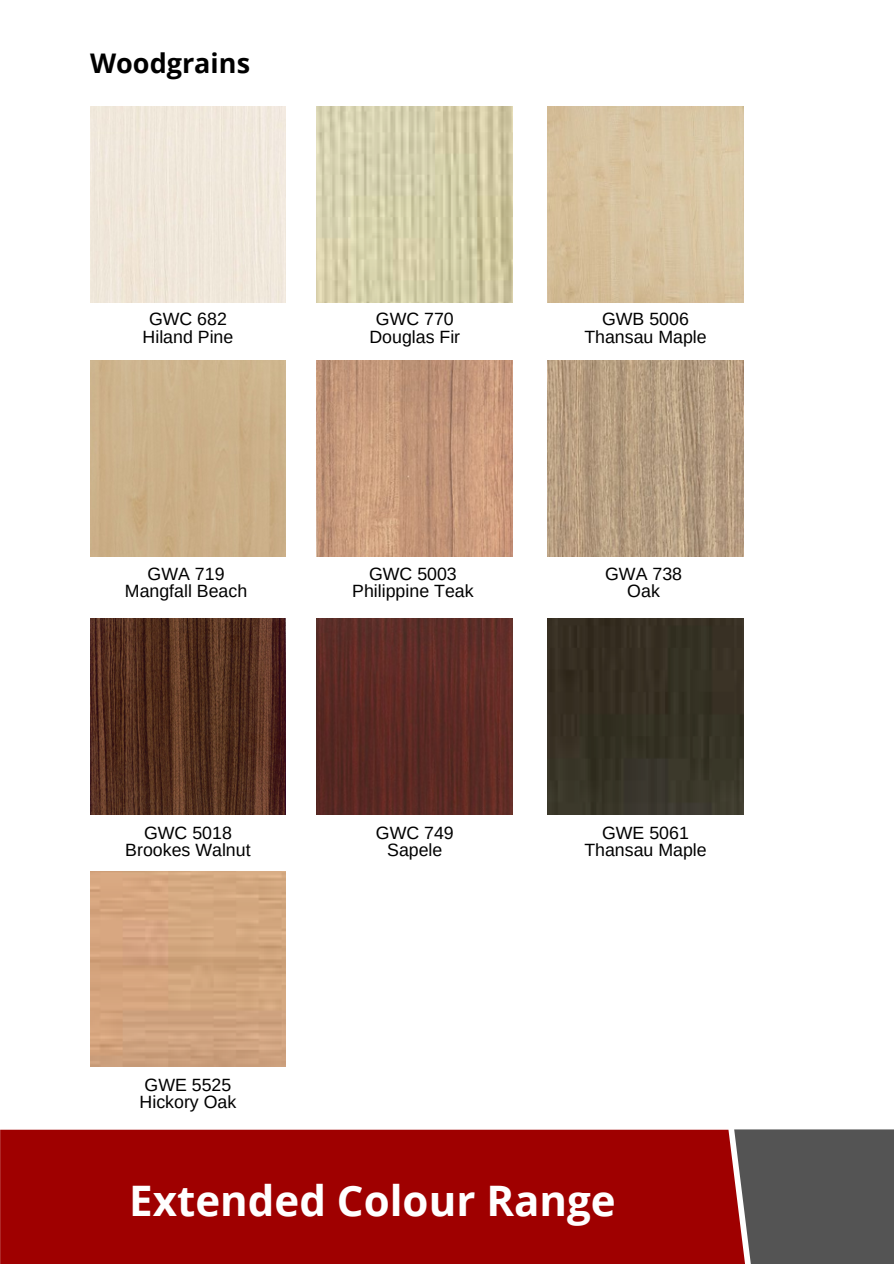
<style>
.page{position:relative;width:894px;height:1264px;background:#fff}
.page>*{position:absolute;margin:0;border:0;box-sizing:border-box;transform-origin:0 0}
.t1{font:700 42px "Open Sans";color:#fff}
.t2{font:700 27px "Open Sans";color:#000}
.t3{font:17.7px/17.2px "Arimo";color:#000;text-align:center}
</style>
<div class="page">
<div style="left:745px;top:1129px;width:148px;height:134px;background:#545454"></div>
<div style="left:0;top:1129px;width:745px;height:134px;background:#9f0000"></div>
<div style="left:90px;top:107px;width:196px;height:195px;background:#f0e7db"></div>
<img style="left:317px;top:107px;width:195px;height:195px">
<img style="left:547px;top:107px;width:196px;height:195px">
<img style="left:317px;top:361px;width:195px;height:195px">
<img style="left:547px;top:361px;width:196px;height:195px">
<img style="left:90px;top:619px;width:196px;height:195px">
<img style="left:317px;top:619px;width:195px;height:195px">
<img style="left:547px;top:619px;width:196px;height:195px">
<img style="left:90px;top:871px;width:196px;height:195px">
<h2 class="t2" style="left:90px;top:44px;width:161px">Woodgrains</h2>
<p class="t3" style="left:142px;top:311px;width:92px">GWC 682<br>Hiland Pine</p>
<p class="t3" style="left:369px;top:311px;width:92px">GWC 770<br>Douglas Fir</p>
<p class="t3" style="left:584px;top:311px;width:124px">GWB 5006<br>Thansau Maple</p>
<p class="t3" style="left:125px;top:565px;width:124px">GWA 719<br>Mangfall Beach</p>
<p class="t3" style="left:352px;top:565px;width:123px">GWC 5003<br>Philippine Teak</p>
<p class="t3" style="left:605px;top:565px;width:78px">GWA 738<br>Oak</p>
<p class="t3" style="left:125px;top:824px;width:127px">GWC 5018<br>Brookes Walnut</p>
<p class="t3" style="left:376px;top:824px;width:79px">GWC 749<br>Sapele</p>
<p class="t3" style="left:584px;top:824px;width:124px">GWE 5061<br>Thansau Maple</p>
<p class="t3" style="left:140px;top:1076px;width:98px;text-align:left">GWE 5525<br>Hickory Oak</p>
<h1 class="t1" style="left:129px;top:1171px;width:488px">Extended Colour Range</h1>
</div>
